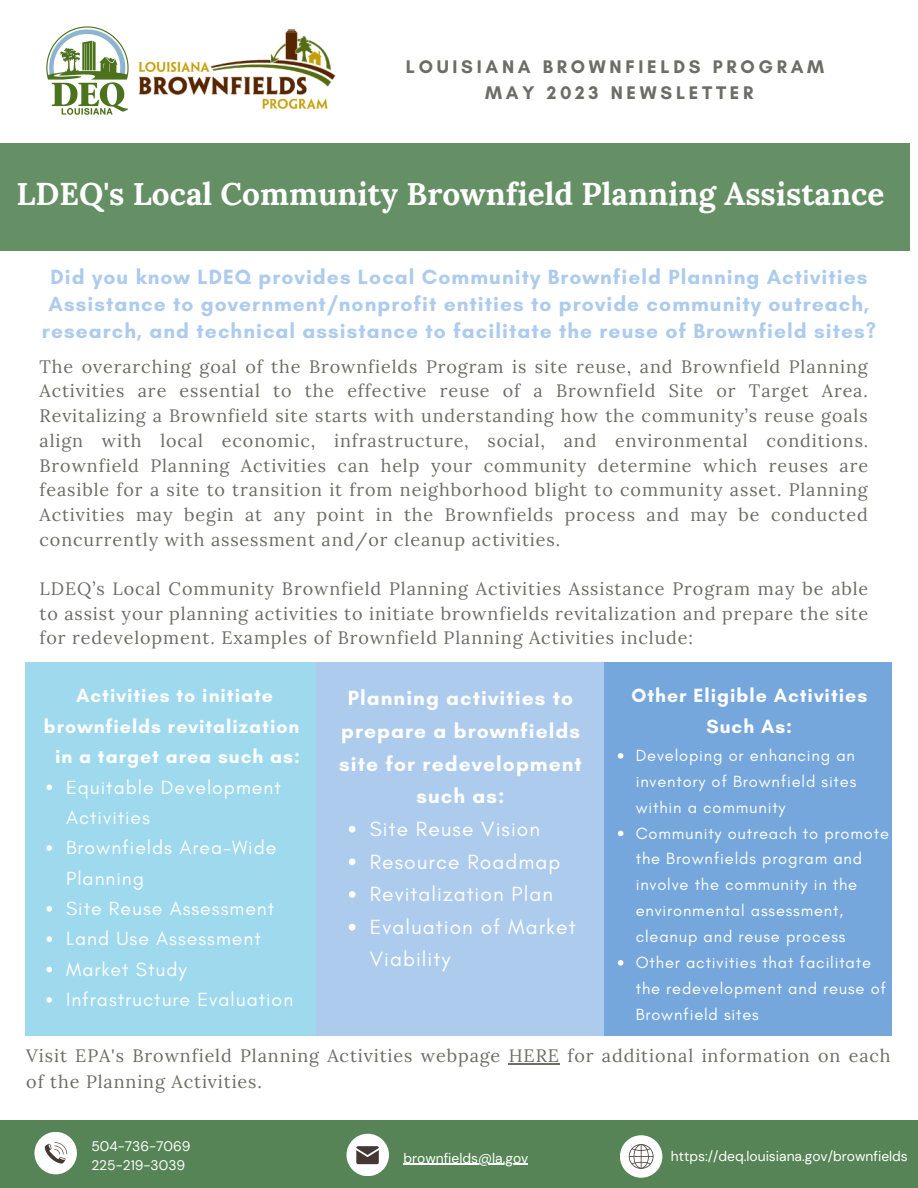
<style>
.page{position:relative;width:918px;height:1188px;background:#fff}
.page>*{position:absolute;margin:0;border:0;box-sizing:border-box;transform-origin:0 0}
.t1{font:700 31.5px "Lora";color:#fff}
.t2{font:700 21px/27px "Glacial Indifference";letter-spacing:.05em;color:#adcbec;text-align:center}
.t3{font:21px/32.7px "Glacial Indifference";letter-spacing:.05em;color:#fff}
.t4{font:700 21px/32.7px "Glacial Indifference";letter-spacing:.05em;color:#fff;text-align:center}
.t5{font:19.5px/30.3px "Glacial Indifference";letter-spacing:.05em;color:#fff}
.t6{font:700 19.5px/30.3px "Glacial Indifference";letter-spacing:.05em;color:#fff;text-align:center}
.t7{font:700 18.6px "Glacial Indifference";letter-spacing:.2em;color:#6d6d67}
.t8{font:18px/24.8px "Lora";letter-spacing:.05em;color:#6d6d67;text-align:justify}
.t9{font:16.5px/25.8px "Glacial Indifference";letter-spacing:.05em;color:#fff}
.t10{font:13.8px "DM Sans";color:#fff}
</style>
<div class="page">
<div style="left:0;top:143px;width:909px;height:108px;background:#658f64"></div>
<img style="left:46px;top:26px;width:83px;height:89px">
<img style="left:138px;top:29px;width:198px;height:80px">
<div style="left:310px;top:1120px;width:302px;height:68px;background:#568456"></div>
<div style="left:0;top:1120px;width:309px;height:68px;background:#568456"></div>
<div style="left:612px;top:1120px;width:306px;height:68px;background:#568456"></div>
<div style="left:34px;top:1132px;width:43px;height:42px;background:#fff;border-radius:50%"></div>
<svg style="left:45px;top:1142px;width:22px;height:22px"></svg>
<div style="left:347px;top:1134px;width:42px;height:42px;background:#fff;border-radius:50%"></div>
<svg style="left:356px;top:1146px;width:23px;height:18px"></svg>
<div style="left:620px;top:1135px;width:42px;height:43px;background:#fff;border-radius:50%"></div>
<svg style="left:629px;top:1144px;width:25px;height:25px"></svg>
<hr style="left:403px;top:1164px;width:125px;height:1px;background:#fff">
<div style="left:25px;top:663px;width:292px;height:373px;background:#9ed9ee"></div>
<div style="left:317px;top:663px;width:287px;height:373px;background:#adcbec"></div>
<div style="left:604px;top:663px;width:287px;height:373px;background:#75a7dd"></div>
<svg style="left:46px;top:785px;width:6px;height:5px"></svg>
<svg style="left:46px;top:845px;width:6px;height:6px"></svg>
<svg style="left:46px;top:906px;width:6px;height:6px"></svg>
<svg style="left:46px;top:936px;width:6px;height:6px"></svg>
<svg style="left:46px;top:967px;width:6px;height:5px"></svg>
<svg style="left:46px;top:997px;width:6px;height:6px"></svg>
<svg style="left:349px;top:826px;width:6px;height:7px"></svg>
<svg style="left:349px;top:858px;width:6px;height:7px"></svg>
<svg style="left:349px;top:891px;width:6px;height:7px"></svg>
<svg style="left:349px;top:924px;width:6px;height:6px"></svg>
<svg style="left:618px;top:753px;width:5px;height:6px"></svg>
<svg style="left:618px;top:831px;width:5px;height:5px"></svg>
<svg style="left:618px;top:960px;width:5px;height:6px"></svg>
<hr style="left:509px;top:1063px;width:51px;height:2px;background:#6d6d67">
<p class="t7" style="left:406px;top:56px;width:420px">LOUISIANA BROWNFIELDS PROGRAM</p>
<p class="t7" style="left:485px;top:81px;width:270px">MAY 2023 NEWSLETTER</p>
<p class="t1" style="left:17px;top:173px;width:869px">LDEQ's Local Community Brownfield Planning Assistance</p>
<p class="t2" style="left:42px;top:263px;width:836px">Did you know LDEQ provides Local Community Brownfield Planning Activities<br>Assistance to government/nonprofit entities to provide community outreach, research, and technical assistance to facilitate the reuse of Brownfield sites?</p>
<p class="t8" style="left:40px;top:354px;width:830px">The overarching goal of the Brownfields Program is site reuse, and Brownfield Planning Activities are essential to the effective reuse of a Brownfield Site or Target Area.<br>Revitalizing a Brownfield site starts with understanding how the community’s reuse goals align with local economic, infrastructure, social, and environmental conditions.<br>Brownfield Planning Activities can help your community determine which reuses are feasible for a site to transition it from neighborhood blight to community asset. Planning Activities may begin at any point in the Brownfields process and may be conducted concurrently with assessment and/or cleanup activities.</p>
<p class="t8" style="left:40px;top:576px;width:830px">LDEQ’s Local Community Brownfield Planning Activities Assistance Program may be able to assist your planning activities to initiate brownfields revitalization and prepare the site for redevelopment. Examples of Brownfield Planning Activities include:</p>
<p class="t6" style="left:44px;top:680px;width:258px">Activities to initiate brownfields revitalization in a target area such as:</p>
<p class="t5" style="left:66px;top:772px;width:216px">Equitable Development<br>Activities</p>
<p class="t5" style="left:66px;top:832px;width:212px">Brownfields Area-Wide<br>Planning</p>
<p class="t5" style="left:66px;top:893px;width:210px">Site Reuse Assessment</p>
<p class="t5" style="left:66px;top:923px;width:196px">Land Use Assessment</p>
<p class="t5" style="left:66px;top:954px;width:122px">Market Study</p>
<p class="t5" style="left:66px;top:984px;width:229px">Infrastructure Evaluation</p>
<p class="t4" style="left:339px;top:682px;width:244px">Planning activities to prepare a brownfields site for redevelopment such as:</p>
<p class="t3" style="left:370px;top:812px;width:172px">Site Reuse Vision</p>
<p class="t3" style="left:370px;top:845px;width:192px">Resource Roadmap</p>
<p class="t3" style="left:370px;top:878px;width:185px">Revitalization Plan</p>
<p class="t3" style="left:370px;top:910px;width:207px">Evaluation of Market<br>Viability</p>
<p class="t6" style="left:631px;top:680px;width:237px">Other Eligible Activities<br>Such As:</p>
<p class="t9" style="left:636px;top:742px;width:222px;text-align:justify">Developing or enhancing an inventory of Brownfield sites within a community</p>
<p class="t9" style="left:636px;top:820px;width:255px">Community outreach to promote the Brownfields program and involve the community in the environmental assessment, cleanup and reuse process</p>
<p class="t9" style="left:636px;top:949px;width:252px">Other activities that facilitate the redevelopment and reuse of<br>Brownfield sites</p>
<p class="t8" style="left:26px;top:1043px;width:866px;line-height:25.2px">Visit EPA's Brownfield Planning Activities webpage HERE for additional information on each of the Planning Activities.</p>
<p class="t10" style="left:91px;top:1137px;width:101px">504-736-7069</p>
<p class="t10" style="left:91px;top:1157px;width:95px">225-219-3039</p>
<p class="t10" style="left:403px;top:1149px;width:126px">brownfields@la.gov</p>
<p class="t10" style="left:671px;top:1147px;width:239px">https://deq.louisiana.gov/brownfields</p>
</div>
